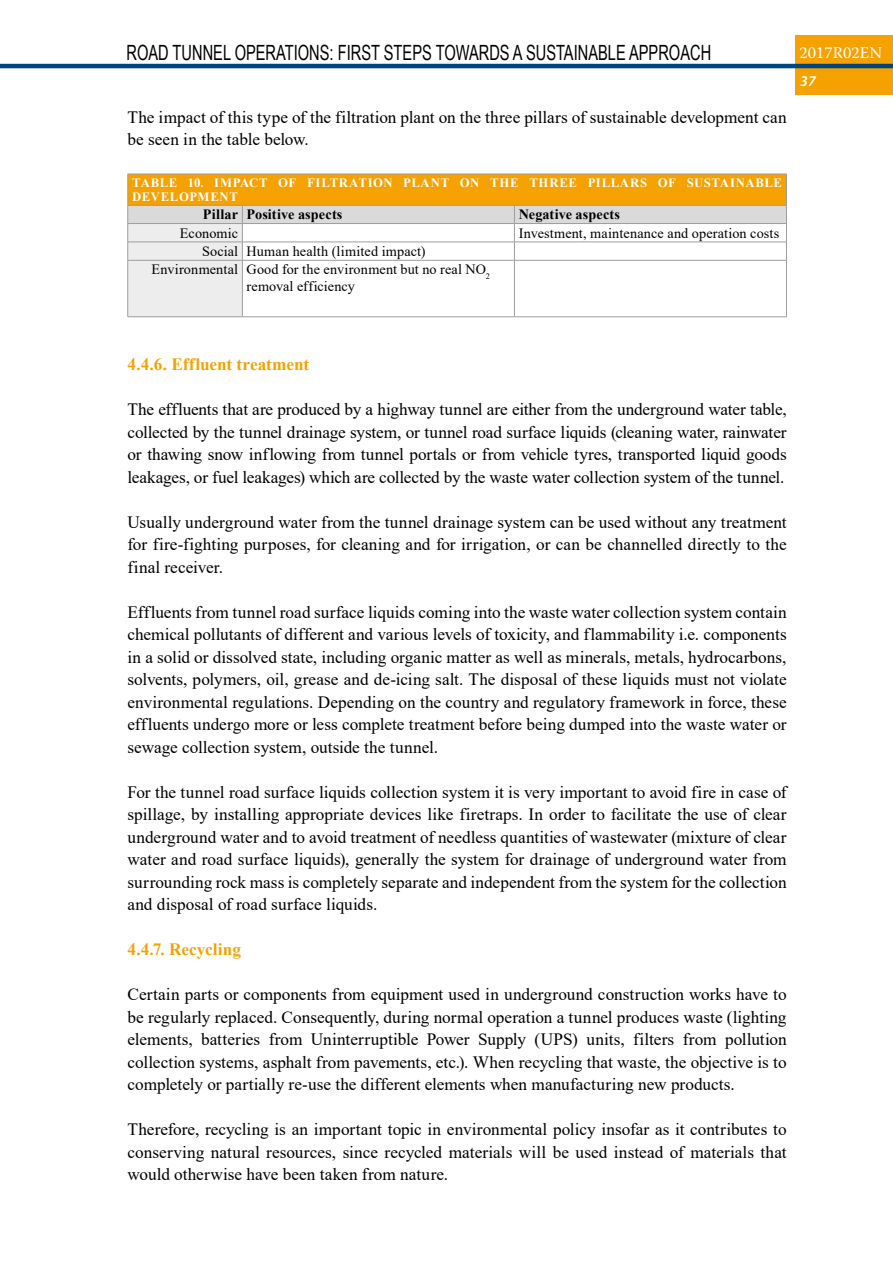
<style>
.page{position:relative;width:893px;height:1263px;background:#fff}
.page>*{position:absolute;margin:0;border:0;box-sizing:border-box;transform-origin:0 0}
.t1{font:21px "Arial Narrow";color:#000;scale:.85 1}
.texte_courant_EV{font:17.25px/22.5px "Times New Roman";color:#000;text-align:justify}
.Sous-titre_VE{font:700 17.25px "Times New Roman";letter-spacing:-.005em;color:#f5a100}
.t2{font:16.5px "Warnock Pro";color:#fff}
.t3{font:italic 600 15px "Myriad Pro";color:#fff}
.Texte_tableau_GB{font:14.25px/16.5px "Times New Roman";letter-spacing:.01em;color:#000}
.Texte_tableau_GB-2{font:700 14.25px "Times New Roman";letter-spacing:.01em;color:#000}
.Entete_tableau_GB{font:700 12.75px/14.2px "Times New Roman";letter-spacing:.045em;color:#fff}
</style>
<div class="page">
<div style="left:796px;top:36px;width:97px;height:59px;background:#f5a100"></div>
<hr style="left:0;top:64px;width:893px;height:4px;background:#00457c">
<div style="left:128px;top:174px;width:658px;height:31px;background:#f5a100"></div>
<hr style="left:128px;top:174px;width:114px;height:1px;background:#9d9d9c">
<hr style="left:127px;top:174px;width:1px;height:31px;background:#9d9d9c">
<hr style="left:242px;top:174px;width:272px;height:1px;background:#9d9d9c">
<hr style="left:514px;top:174px;width:273px;height:1px;background:#9d9d9c">
<hr style="left:786px;top:174px;width:1px;height:31px;background:#9d9d9c">
<svg style="left:127px;top:205px;width:660px;height:111px"></svg>
<hr style="left:128px;top:260px;width:114px;height:1px;background:#9d9d9c">
<hr style="left:127px;top:260px;width:1px;height:57px;background:#9d9d9c">
<hr style="left:242px;top:260px;width:272px;height:1px;background:#9d9d9c">
<hr style="left:242px;top:260px;width:1px;height:57px;background:#9d9d9c">
<hr style="left:514px;top:260px;width:273px;height:1px;background:#9d9d9c">
<hr style="left:514px;top:260px;width:1px;height:57px;background:#9d9d9c">
<hr style="left:786px;top:260px;width:1px;height:57px;background:#9d9d9c">
<hr style="left:128px;top:316px;width:114px;height:1px;background:#9d9d9c">
<hr style="left:242px;top:316px;width:272px;height:1px;background:#9d9d9c">
<hr style="left:514px;top:316px;width:273px;height:1px;background:#9d9d9c">
<p class="t1" style="left:126px;top:37px;width:689px">ROAD TUNNEL OPERATIONS: FIRST STEPS TOWARDS A SUSTAINABLE APPROACH</p>
<p class="texte_courant_EV" style="left:128px;top:105px;width:661px">The impact of this type of the filtration plant on the three pillars of sustainable development can be seen in the table below.</p>
<p class="Entete_tableau_GB" style="left:132px;top:175px;width:651px">TABLE 10. IMPACT OF FILTRATION PLANT ON THE THREE PILLARS OF SUSTAINABLE<br>DEVELOPMENT</p>
<p class="Texte_tableau_GB-2" style="left:203px;top:204px;width:37px">Pillar</p>
<p class="Texte_tableau_GB-2" style="left:247px;top:204px;width:97px">Positive aspects</p>
<p class="Texte_tableau_GB-2" style="left:519px;top:204px;width:103px">Negative aspects</p>
<p class="Texte_tableau_GB" style="left:180px;top:224px;width:60px">Economic</p>
<p class="Texte_tableau_GB" style="left:519px;top:224px;width:262px">Investment, maintenance and operation costs</p>
<p class="Texte_tableau_GB" style="left:202px;top:243px;width:37px">Social</p>
<p class="Texte_tableau_GB" style="left:247px;top:243px;width:180px">Human health (limited impact)</p>
<p class="Texte_tableau_GB" style="left:152px;top:261px;width:88px">Environmental</p>
<p class="Texte_tableau_GB" style="left:247px;top:261px;width:245px">Good for the environment but no real NO<sub>2 </sub>removal efficiency</p>
<p class="t2" style="left:799px;top:43px;width:84px">2017R02EN</p>
<p class="t3" style="left:800px;top:71px;width:17px">37</p>
<p class="Sous-titre_VE" style="left:128px;top:352px;width:183px">4.4.6. Effluent treatment</p>
<p class="texte_courant_EV" style="left:128px;top:398px;width:661px">The effluents that are produced by a highway tunnel are either from the underground water table, collected by the tunnel drainage system, or tunnel road surface liquids (cleaning water, rainwater or thawing snow inflowing from tunnel portals or from vehicle tyres, transported liquid goods leakages, or fuel leakages) which are collected by the waste water collection system of the tunnel.</p>
<p class="texte_courant_EV" style="left:128px;top:510px;width:661px">Usually underground water from the tunnel drainage system can be used without any treatment for fire-fighting purposes, for cleaning and for irrigation, or can be channelled directly to the final receiver.</p>
<p class="texte_courant_EV" style="left:128px;top:600px;width:661px">Effluents from tunnel road surface liquids coming into the waste water collection system contain chemical pollutants of different and various levels of toxicity, and flammability i.e. components in a solid or dissolved state, including organic matter as well as minerals, metals, hydrocarbons, solvents, polymers, oil, grease and de-icing salt. The disposal of these liquids must not violate environmental regulations. Depending on the country and regulatory framework in force, these effluents undergo more or less complete treatment before being dumped into the waste water or sewage collection system, outside the tunnel.</p>
<p class="texte_courant_EV" style="left:128px;top:780px;width:661px">For the tunnel road surface liquids collection system it is very important to avoid fire in case of spillage, by installing appropriate devices like firetraps. In order to facilitate the use of clear underground water and to avoid treatment of needless quantities of wastewater (mixture of clear water and road surface liquids), generally the system for drainage of underground water from surrounding rock mass is completely separate and independent from the system for the collection and disposal of road surface liquids.</p>
<p class="Sous-titre_VE" style="left:128px;top:937px;width:115px">4.4.7. Recycling</p>
<p class="texte_courant_EV" style="left:128px;top:983px;width:661px">Certain parts or components from equipment used in underground construction works have to be regularly replaced. Consequently, during normal operation a tunnel produces waste (lighting elements, batteries from Uninterruptible Power Supply (UPS) units, filters from pollution collection systems, asphalt from pavements, etc.). When recycling that waste, the objective is to completely or partially re-use the different elements when manufacturing new products.</p>
<p class="texte_courant_EV" style="left:128px;top:1118px;width:661px">Therefore, recycling is an important topic in environmental policy insofar as it contributes to conserving natural resources, since recycled materials will be used instead of materials that would otherwise have been taken from nature.</p>
</div>
